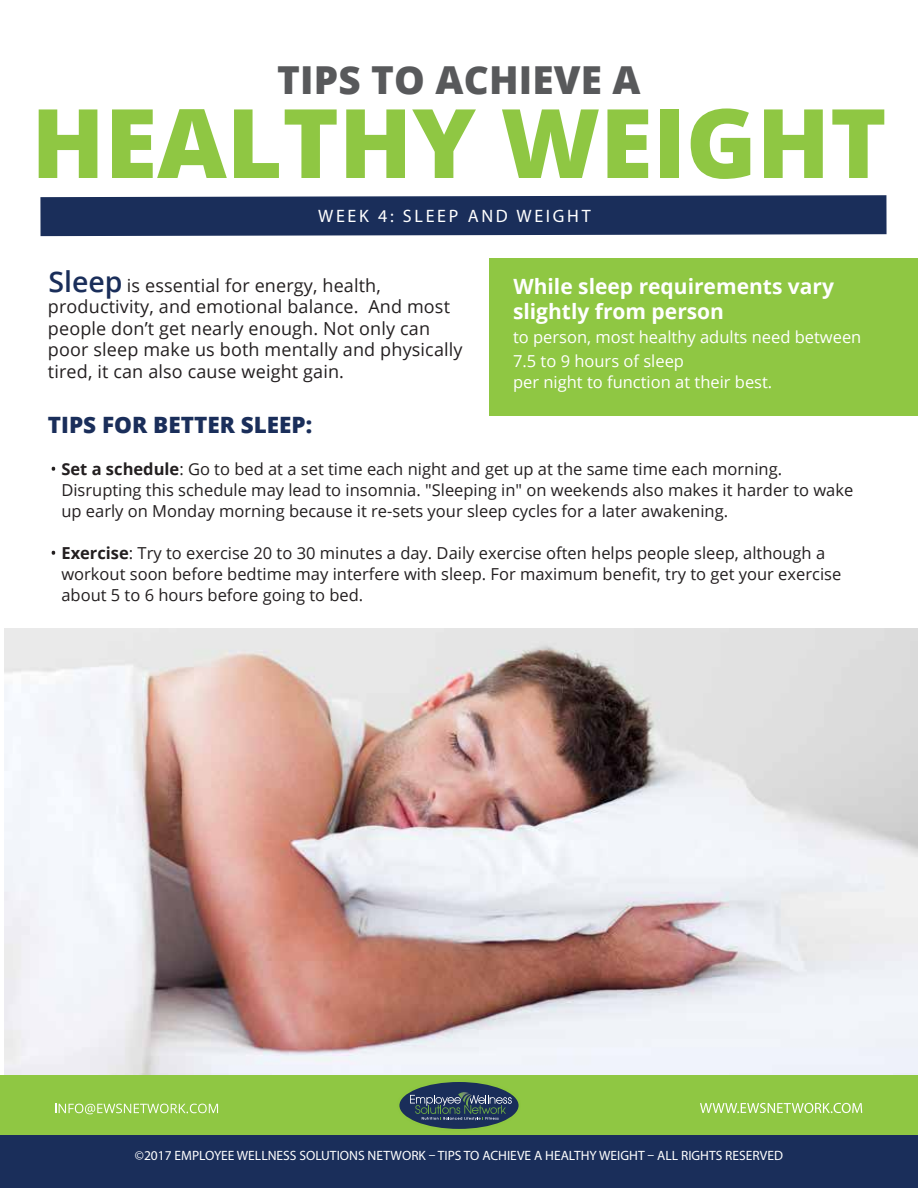
<style>
.page{position:relative;width:918px;height:1188px;background:#fff}
.page>*{position:absolute;margin:0;border:0;box-sizing:border-box;transform-origin:0 0}
.t1{font:800 96px "Open Sans";color:#8fc743}
.t2{font:800 38.55px "Open Sans";letter-spacing:.005em;color:#58595b}
.t3{font:800 22.5px "Open Sans";color:#1a2e5a}
.t4{font:700 21px/25.5px "Open Sans";color:#fff}
.t5{font:18px/21.6px "Open Sans";letter-spacing:.01em;color:#231f20}
.t6{font:18px "Myriad Pro";letter-spacing:.15em;color:#fff}
.t7{font:16.5px/21px "Open Sans";color:#231f20}
.t8{font:16.5px/24px "Open Sans";color:#fff}
.t9{font:13.5px "Myriad Pro";color:#fff}
.s1{font-weight:600;font-size:28.5px;color:#1a2e5a}
.s2{font-weight:700}
</style>
<div class="page">
<img style="left:4px;top:628px;width:914px;height:448px">
<div style="left:489px;top:258px;width:429px;height:158px;background:#8fc743"></div>
<svg style="left:40px;top:195px;width:847px;height:41px;background:#253862"></svg>
<div style="left:0;top:1076px;width:918px;height:87px;background:#8fc743"></div>
<div style="left:0;top:1136px;width:918px;height:52px;background:#1a2e5a"></div>
<svg style="left:55px;top:1104px;width:163px;height:10px"></svg>
<svg style="left:700px;top:1103px;width:162px;height:10px"></svg>
<svg style="left:52px;top:467px;width:3px;height:4px"></svg>
<svg style="left:52px;top:551px;width:3px;height:4px"></svg>
<svg style="left:399px;top:1082px;width:120px;height:47px"></svg>
<h2 class="t2" style="left:277px;top:51px;width:365px">TIPS TO ACHIEVE A</h2>
<h1 class="t1" style="left:31px;top:70px;width:857px">HEALTHY WEIGHT</h1>
<p class="t6" style="left:318px;top:205px;width:274px">WEEK 4: SLEEP AND WEIGHT</p>
<p class="t5" style="left:48px;top:274px;width:416px"><span class="s1">Sleep</span> is essential for energy, health, productivity, and emotional balance. And most people don’t get nearly enough. Not only can poor sleep make us both mentally and physically tired, it can also cause weight gain.</p>
<h3 class="t3" style="left:48px;top:407px;width:266px">TIPS FOR BETTER SLEEP:</h3>
<p class="t7" style="left:61px;top:458px;width:793px"><span class="s2">Set a schedule</span>: Go to bed at a set time each night and get up at the same time each morning.<br>Disrupting this schedule may lead to insomnia. "Sleeping in" on weekends also makes it harder to wake up early on Monday morning because it re-sets your sleep cycles for a later awakening.</p>
<p class="t7" style="left:61px;top:542px;width:781px"><span class="s2">Exercise</span>: Try to exercise 20 to 30 minutes a day. Daily exercise often helps people sleep, although a workout soon before bedtime may interfere with sleep. For maximum benefit, try to get your exercise about 5 to 6 hours before going to bed.</p>
<p class="t4" style="left:513px;top:273px;width:322px">While sleep requirements vary slightly from person</p>
<p class="t8" style="left:513px;top:325px;width:350px">to person, most healthy adults need between<br>7.5 to 9 hours of sleep</p>
<p class="t8" style="left:513px;top:370px;width:261px">per night to function at their best.</p>
<p class="t9" style="left:135px;top:1147px;width:650px">©2017 EMPLOYEE WELLNESS SOLUTIONS NETWORK – TIPS TO ACHIEVE A HEALTHY WEIGHT – ALL RIGHTS RESERVED</p>
</div>
